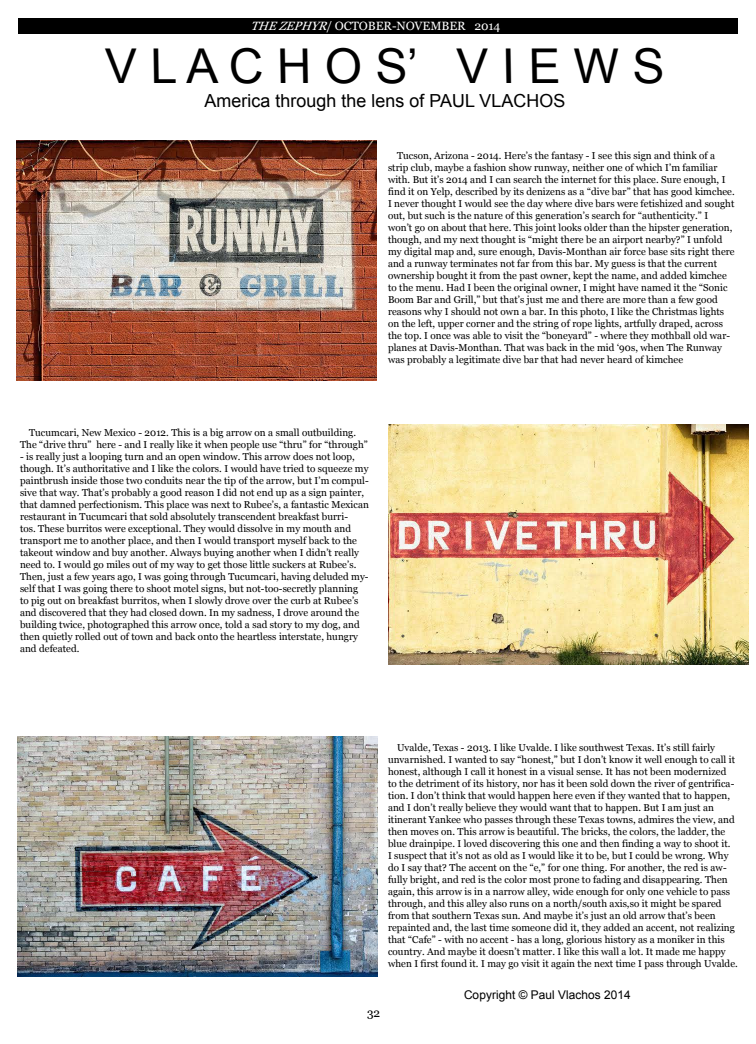
<style>
.page{position:relative;width:756px;height:1044px;background:#fff}
.page>*{position:absolute;margin:0;border:0;box-sizing:border-box;transform-origin:0 0}
.t1{font:48px "Arial";color:#000}
.t2{font:18px "Arial";color:#000}
.t3{font:12px "Georgia";color:#fff}
.t4{font:12px "Arial";color:#000}
.t5{font:12px "Georgia";color:#000}
.t6{font:10px/12px "Georgia";color:#000}
.s1{font-style:italic}
</style>
<div class="page">
<div style="left:18px;top:18px;width:720px;height:16px;background:#000"></div>
<img style="left:16px;top:140px;width:361px;height:241px">
<img style="left:388px;top:424px;width:361px;height:241px">
<img style="left:17px;top:736px;width:361px;height:241px">
<p class="t3" style="left:250px;top:19px;width:252px"><span class="s1">THEZEPHYR</span>/ OCTOBER-NOVEMBER 2014</p>
<h1 class="t1" style="left:105px;top:33px;width:562px">V L A C H O S’ V I E W S</h1>
<h2 class="t2" style="left:204px;top:88px;width:363px">America through the lens of PAUL VLACHOS</h2>
<p class="t6" style="left:388px;top:149px;width:349px;text-indent:9px">Tucson, Arizona - 2014. Here’s the fantasy - I see this sign and think of a strip club, maybe a fashion show runway, neither one of which I’m familiar with. But it’s 2014 and I can search the internet for this place. Sure enough, I find it on Yelp, described by its denizens as a “dive bar” that has good kimchee.<br>I never thought I would see the day where dive bars were fetishized and sought out, but such is the nature of this generation’s search for “authenticity.” I won’t go on about that here. This joint looks older than the hipster generation, though, and my next thought is “might there be an airport nearby?” I unfold my digital map and, sure enough, Davis-Monthan air force base sits right there and a runway terminates not far from this bar. My guess is that the current ownership bought it from the past owner, kept the name, and added kimchee to the menu. Had I been the original owner, I might have named it the “Sonic Boom Bar and Grill,” but that’s just me and there are more than a few good reasons why I should not own a bar. In this photo, I like the Christmas lights on the left, upper corner and the string of rope lights, artfully draped, across the top. I once was able to visit the “boneyard” - where they mothball old war&shy;planes at Davis-Monthan. That was back in the mid ‘90s, when The Runway was probably a legitimate dive bar that had never heard of kimchee</p>
<p class="t6" style="left:20px;top:426px;width:350px;text-align:center">Tucumcari, New Mexico - 2012. This is a big arrow on a small outbuilding.<br>The “drive thru” here - and I really like it when people use “thru” for “through”</p>
<p class="t6" style="left:20px;top:450px;width:351px">- is really just a looping turn and an open window. This arrow does not loop, though. It’s authoritative and I like the colors. I would have tried to squeeze my paintbrush inside those two conduits near the tip of the arrow, but I’m compul&shy;sive that way. That’s probably a good reason I did not end up as a sign painter, that damned perfectionism. This place was next to Rubee’s, a fantastic Mexican restaurant in Tucumcari that sold absolutely transcendent breakfast burri-<br>tos. These burritos were exceptional. They would dissolve in my mouth and transport me to another place, and then I would transport myself back to the takeout window and buy another. Always buying another when I didn’t really need to. I would go miles out of my way to get those little suckers at Rubee’s.<br>Then, just a few years ago, I was going through Tucumcari, having deluded my&shy;self that I was going there to shoot motel signs, but not-too-secretly planning to pig out on breakfast burritos, when I slowly drove over the curb at Rubee’s and discovered that they had closed down. In my sadness, I drove around the building twice, photographed this arrow once, told a sad story to my dog, and then quietly rolled out of town and back onto the heartless interstate, hungry and defeated.</p>
<p class="t5" style="left:367px;top:1006px;width:15px">32</p>
<p class="t6" style="left:388px;top:741px;width:352px;text-indent:9px">Uvalde, Texas - 2013. I like Uvalde. I like southwest Texas. It’s still fairly unvarnished. I wanted to say “honest,” but I don’t know it well enough to call it honest, although I call it honest in a visual sense. It has not been modernized to the detriment of its history, nor has it been sold down the river of gentrifica&shy;tion. I don’t think that would happen here even if they wanted that to happen, and I don’t really believe they would want that to happen. But I am just an itinerant Yankee who passes through these Texas towns, admires the view, and then moves on. This arrow is beautiful. The bricks, the colors, the ladder, the blue drainpipe. I loved discovering this one and then finding a way to shoot it.<br>I suspect that it’s not as old as I would like it to be, but I could be wrong. Why do I say that? The accent on the “e,” for one thing. For another, the red is aw&shy;fully bright, and red is the color most prone to fading and disappearing. Then again, this arrow is in a narrow alley, wide enough for only one vehicle to pass through, and this alley also runs on a north/south axis,so it might be spared from that southern Texas sun. And maybe it’s just an old arrow that’s been repainted and, the last time someone did it, they added an accent, not realizing that “Cafe” - with no accent - has a long, glorious history as a moniker in this country. And maybe it doesn’t matter. I like this wall a lot. It made me happy when I first found it. I may go visit it again the next time I pass through Uvalde.</p>
<p class="t4" style="left:464px;top:986px;width:169px">Copyright © Paul Vlachos 2014</p>
</div>
